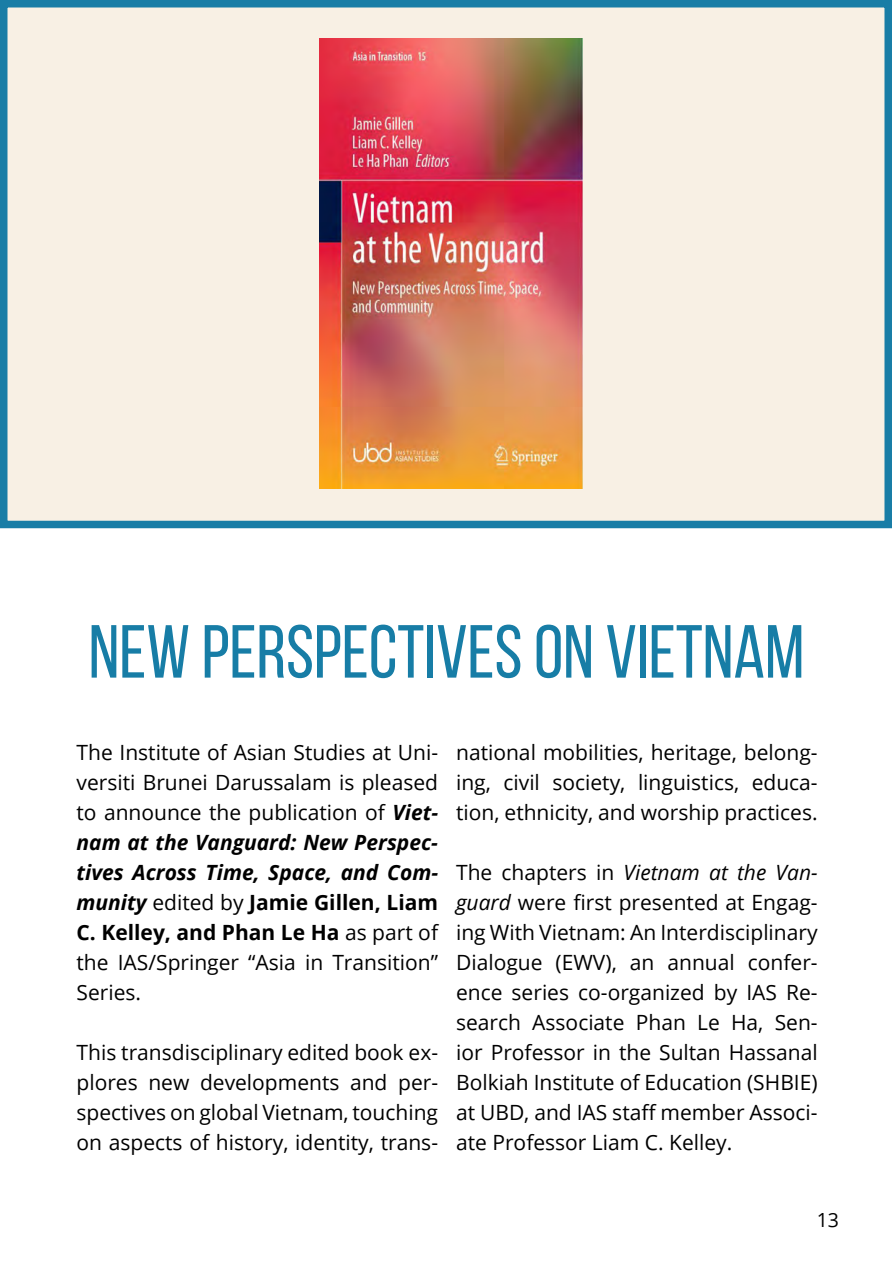
<style>
.page{position:relative;width:893px;height:1263px;background:#fff}
.page>*{position:absolute;margin:0;border:0;box-sizing:border-box;transform-origin:0 0}
.t1{font:75px "Bebas Neue";color:#177da6}
.t2{font:21px/30px "Open Sans";color:#000;text-align:justify}
.t3{font:19.5px "Open Sans";color:#000}
.s1{font-weight:700;font-style:italic}
.s2{font-weight:700}
.s3{font-style:italic}
</style>
<div class="page">
<div style="left:4px;top:4px;width:884px;height:520px;background:#f8f0e4"></div>
<img style="left:320px;top:38px;width:262px;height:450px">
<div style="left:0;top:0;width:892px;height:528px;border:8px solid #197da6"></div>
<h1 class="t1" style="left:89px;top:611px;width:717px">NEW PERSPECTIVES ON VIETNAM</h1>
<p class="t2" style="left:77px;top:736px;width:363px">The Institute of Asian Studies at Uni&shy;versiti Brunei Darussalam is pleased to announce the publication of <span class="s1">Viet&shy;nam at the Vanguard: New Perspec&shy;tives Across Time, Space, and Com&shy;munity</span> edited by <span class="s2">Jamie Gillen, Liam C. Kelley, and Phan Le Ha</span> as part of the IAS/Springer “Asia in Transition” Series.</p>
<p class="t2" style="left:77px;top:1036px;width:363px">This transdisciplinary edited book ex&shy;plores new developments and per&shy;spectives on global Vietnam, touching on aspects of history, identity, trans-</p>
<p class="t2" style="left:456px;top:737px;width:363px">national mobilities, heritage, belong&shy;ing, civil society, linguistics, educa&shy;tion, ethnicity, and worship practices.</p>
<p class="t2" style="left:456px;top:857px;width:363px">The chapters in <span class="s3">Vietnam at the Van&shy;guard</span> were first presented at Engag&shy;ing With Vietnam: An Interdisciplinary Dialogue (EWV), an annual confer&shy;ence series co-organized by IAS Re&shy;search Associate Phan Le Ha, Sen&shy;ior Professor in the Sultan Hassanal Bolkiah Institute of Education (SHBIE) at UBD, and IAS staff member Associ&shy;ate Professor Liam C. Kelley.</p>
<p class="t3" style="left:817px;top:1207px;width:24px">13</p>
</div>
